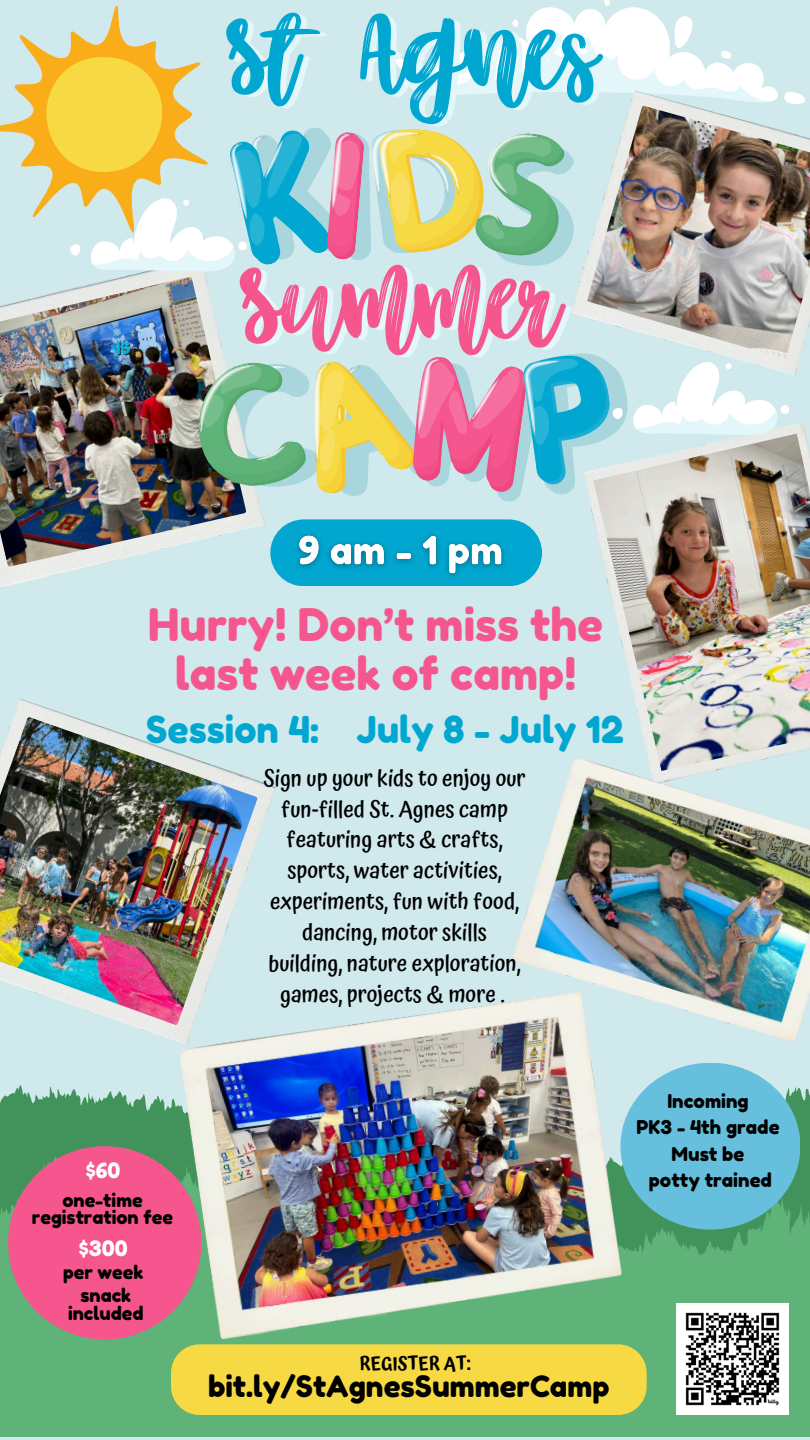
<style>
.page{position:relative;width:810px;height:1440px;background:#d0e9ed}
.page>*{position:absolute;margin:0;border:0;box-sizing:border-box;transform-origin:0 0}
.t1{font:128.2px "Better Together Script";color:#01a7d1}
.t2{font:128px "Better Together Script";color:#f5568e}
.t3{font:44.8px/49.1px "Fredoka One";color:#f5568e;text-align:center}
.t4{font:37px "Fredoka One";color:#01a7d1}
.t5{font:29.4px "Fredoka One";color:#000}
.t6{font:500 22.8px/31px "Atma";color:#000;text-align:center}
.t7{font:21.2px "Fredoka One";color:#fff}
.t8{font:19px "Fredoka One";color:#000}
.t9{font:18.5px/17.9px "Fredoka One";color:#000;text-align:center}
.t10{font:600 18.5px "Atma";color:#000}
</style>
<div class="page">
<svg style="left:0;top:1063px;width:810px;height:77px"></svg>
<svg style="left:0;top:1140px;width:810px;height:156px;background:#52a46b"></svg>
<div style="left:0;top:1296px;width:810px;height:140px;background:#5fb278"></div>
<svg style="left:0;top:35px;width:45px;height:183px"></svg>
<img style="left:570px;top:272px;width:229px;height:103px">
<img style="left:587px;top:137px;width:223px;height:222px">
<img style="left:0;top:272px;width:265px;height:316px">
<img style="left:0;top:277px;width:246px;height:290px">
<img style="left:677px;top:1303px;width:112px;height:112px">
<img style="left:13px;top:699px;width:263px;height:343px">
<img style="left:0;top:717px;width:258px;height:308px">
<div style="left:171px;top:1344px;width:476px;height:71px;background:#f7da43;border-radius:28px"></div>
<img style="left:179px;top:992px;width:444px;height:347px">
<img style="left:593px;top:434px;width:217px;height:322px">
<img style="left:512px;top:756px;width:298px;height:292px">
<div style="left:8px;top:1146px;width:193px;height:194px;background:#f5568e;border-radius:50%"></div>
<div style="left:620px;top:1063px;width:180px;height:167px;background:#66bfdd;border-radius:50%"></div>
<div style="left:270px;top:519px;width:272px;height:67px;background:#01a7d1;border-radius:33px"></div>
<img style="left:289px;top:534px;width:215px;height:51px">
<svg style="left:187px;top:345px;width:603px;height:159px"></svg>
<svg style="left:45px;top:0;width:762px;height:272px"></svg>
<p class="t1" style="left:229px;top:-4px;width:371px">St Agnes</p>
<h1 class="t2" style="left:242px;top:246px;width:320px">Summer</h1>
<p class="t3" style="left:148px;top:600px;width:456px">Hurry! Don’t miss the last week of camp!</p>
<p class="t4" style="left:146px;top:707px;width:479px">Session 4: July 8 - July 12</p>
<p class="t6" style="left:264px;top:762px;width:264px">Sign up your kids to enjoy our fun-filled St. Agnes camp featuring arts &amp; crafts, sports, water activities, experiments, fun with food, dancing, motor skills building, nature exploration, games, projects &amp; more .</p>
<p class="t7" style="left:86px;top:1157px;width:36px">$60</p>
<p class="t9" style="left:62px;top:1191px;width:82px">one-time</p>
<p class="t9" style="left:32px;top:1209px;width:143px">registration fee</p>
<p class="t7" style="left:79px;top:1236px;width:50px">$300</p>
<p class="t9" style="left:63px;top:1263px;width:82px">per week</p>
<p class="t9" style="left:68px;top:1286px;width:77px">snack included</p>
<p class="t8" style="left:667px;top:1089px;width:83px">Incoming</p>
<p class="t8" style="left:637px;top:1116px;width:145px">PK3 - 4th grade</p>
<p class="t8" style="left:672px;top:1142px;width:74px">Must be</p>
<p class="t8" style="left:649px;top:1169px;width:125px">potty trained</p>
<p class="t10" style="left:359px;top:1353px;width:113px">REGISTER AT:</p>
<h1 class="t5" style="left:208px;top:1369px;width:403px">bit.ly/StAgnesSummerCamp</h1>
</div>
